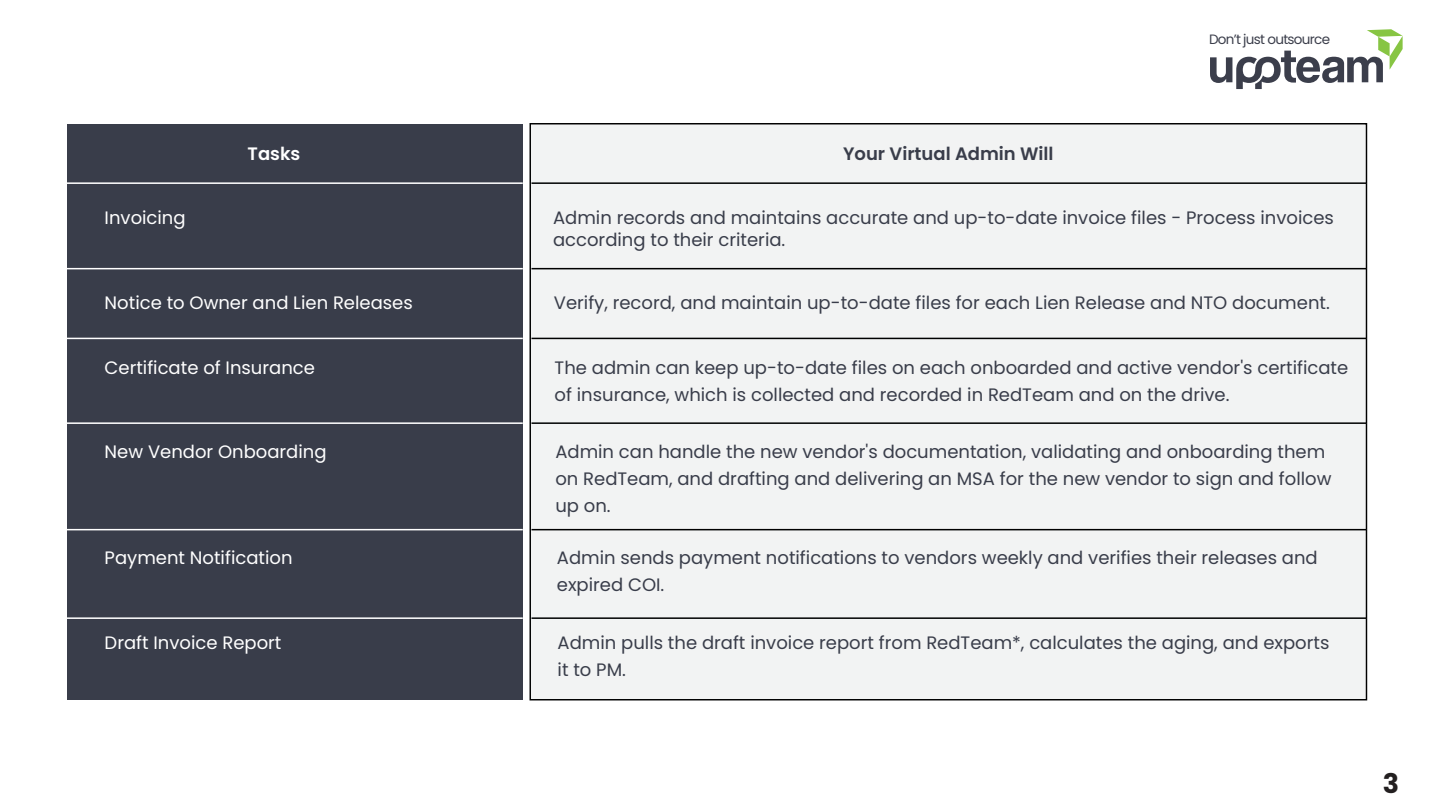
<style>
.page{position:relative;width:1440px;height:810px;background:#fff}
.page>*{position:absolute;margin:0;border:0;box-sizing:border-box;transform-origin:0 0}
.t1{font:700 27px "Poppins";color:#231f20}
.t2{font:18px/27px "Poppins";color:#393d4a}
.t3{font:18px "Poppins";color:#fff}
.t4{font:600 18px "Poppins";color:#393d4a}
.t5{font:600 18px "Poppins";color:#fff}
.t6{font:13.5px "Poppins";letter-spacing:-.05em;color:#3b3e4b}
</style>
<div class="page">
<svg style="left:1210px;top:29px;width:193px;height:60px"></svg>
<div style="left:67px;top:124px;width:456px;height:576px;background:#393d4a"></div>
<div style="left:530px;top:123px;width:837px;height:577px;background:#f2f3f3;border:1px solid #000"></div>
<hr style="left:67px;top:182px;width:456px;height:2px;background:#fff">
<hr style="left:532px;top:182px;width:834px;height:2px;background:#000">
<hr style="left:67px;top:268px;width:456px;height:1px;background:#fff">
<hr style="left:532px;top:268px;width:834px;height:1px;background:#000">
<hr style="left:67px;top:338px;width:456px;height:1px;background:#fff">
<hr style="left:532px;top:338px;width:834px;height:1px;background:#000">
<hr style="left:67px;top:422px;width:456px;height:2px;background:#fff">
<hr style="left:532px;top:422px;width:834px;height:2px;background:#000">
<hr style="left:67px;top:529px;width:456px;height:1px;background:#fff">
<hr style="left:532px;top:529px;width:834px;height:1px;background:#000">
<hr style="left:67px;top:617px;width:456px;height:2px;background:#fff">
<hr style="left:532px;top:617px;width:834px;height:2px;background:#000">
<p class="t6" style="left:1209px;top:31px;width:123px">Don’t just outsource</p>
<p class="t3" style="left:105px;top:208px;width:83px">Invoicing</p>
<p class="t5" style="left:248px;top:144px;width:54px">Tasks</p>
<p class="t4" style="left:843px;top:144px;width:212px">Your Virtual Admin Will</p>
<p class="t2" style="left:553px;top:207px;width:782px;line-height:21.6px">Admin records and maintains accurate and up-to-date invoice files - Process invoices according to their criteria.</p>
<p class="t3" style="left:105px;top:292px;width:310px">Notice to Owner and Lien Releases</p>
<p class="t2" style="left:554px;top:290px;width:777px">Verify, record, and maintain up-to-date files for each Lien Release and NTO document.</p>
<p class="t3" style="left:105px;top:357px;width:212px">Certificate of Insurance</p>
<p class="t2" style="left:555px;top:354px;width:795px">The admin can keep up-to-date files on each onboarded and active vendor's certificate of insurance, which is collected and recorded in RedTeam and on the drive.</p>
<p class="t3" style="left:105px;top:442px;width:223px">New Vendor Onboarding</p>
<p class="t2" style="left:555px;top:439px;width:778px">Admin can handle the new vendor's documentation, validating and onboarding them on RedTeam, and drafting and delivering an MSA for the new vendor to sign and follow up on.</p>
<p class="t3" style="left:105px;top:547px;width:189px">Payment Notification</p>
<p class="t2" style="left:557px;top:545px;width:762px">Admin sends payment notifications to vendors weekly and verifies their releases and expired COI.</p>
<p class="t3" style="left:105px;top:632px;width:178px">Draft Invoice Report</p>
<p class="t2" style="left:558px;top:629px;width:773px">Admin pulls the draft invoice report from RedTeam*, calculates the aging, and exports it to PM.</p>
<h1 class="t1" style="left:1383px;top:768px;width:18px">3</h1>
</div>
